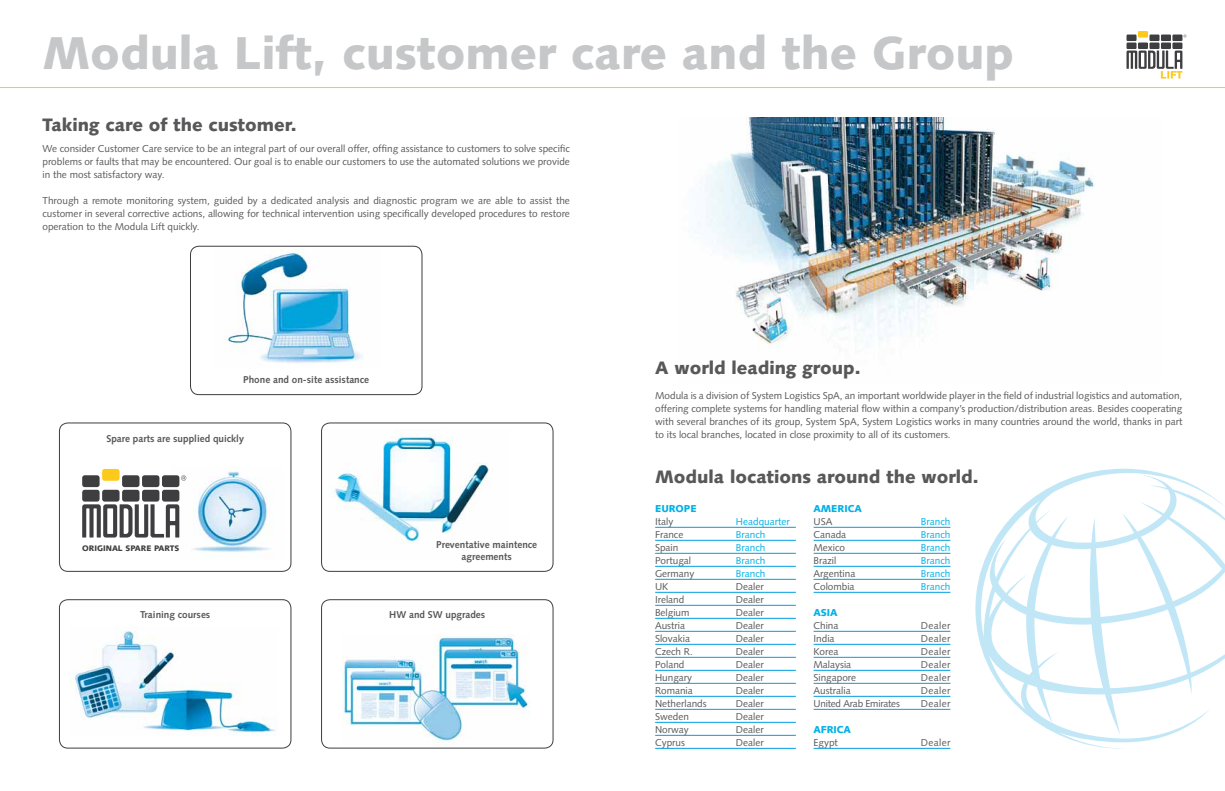
<style>
.page{position:relative;width:1225px;height:791px;background:#fff}
.page>*{position:absolute;margin:0;border:0;box-sizing:border-box;transform-origin:0 0}
.t1{font:900 46px "Syntax";color:#c6c7c8}
.t2{font:900 18px "Syntax";color:#58585a}
.t3{font:10px/13px "Syntax";color:#58585a;text-align:justify}
.t4{font:10px/13px "Syntax";color:#00b0e6}
.t5{font:900 10px "Syntax";color:#00b0e6}
.t6{font:700 9.9px/11.9px "Syntax";color:#58585a;text-align:center}
.t7{font:900 8px "Syntax";color:#3e3d40}
</style>
<div class="page">
<hr style="left:0;top:87px;width:612px;height:1px;background:#fdca1b">
<hr style="left:612px;top:87px;width:613px;height:1px;background:#fdca1b">
<div style="left:1126px;top:35px;width:10px;height:6px;background:#3e3d40"></div>
<div style="left:1138px;top:31px;width:10px;height:7px;background:#fdca1b"></div>
<div style="left:1149px;top:35px;width:10px;height:6px;background:#3e3d40"></div>
<div style="left:1161px;top:35px;width:10px;height:6px;background:#3e3d40"></div>
<div style="left:1172px;top:35px;width:10px;height:6px;background:#3e3d40"></div>
<div style="left:1126px;top:43px;width:10px;height:6px;background:#3e3d40"></div>
<div style="left:1138px;top:43px;width:10px;height:6px;background:#3e3d40"></div>
<div style="left:1149px;top:43px;width:10px;height:6px;background:#3e3d40"></div>
<div style="left:1161px;top:43px;width:10px;height:6px;background:#3e3d40"></div>
<div style="left:1172px;top:43px;width:10px;height:6px;background:#3e3d40"></div>
<svg style="left:1126px;top:51px;width:56px;height:28px"></svg>
<img style="left:698px;top:117px;width:396px;height:229px">
<div style="left:190px;top:246px;width:232px;height:149px;border:1px solid #3e3d40;border-radius:8px"></div>
<div style="left:59px;top:423px;width:232px;height:149px;border:1px solid #3e3d40;border-radius:8px"></div>
<div style="left:321px;top:423px;width:232px;height:149px;border:1px solid #3e3d40;border-radius:8px"></div>
<div style="left:59px;top:599px;width:232px;height:149px;border:1px solid #3e3d40;border-radius:8px"></div>
<div style="left:321px;top:599px;width:232px;height:149px;border:1px solid #3e3d40;border-radius:8px"></div>
<img style="left:224px;top:249px;width:139px;height:115px">
<img style="left:333px;top:431px;width:156px;height:113px">
<img style="left:71px;top:627px;width:205px;height:108px">
<img style="left:343px;top:636px;width:186px;height:105px">
<img style="left:175px;top:467px;width:98px;height:85px">
<svg style="left:82px;top:469px;width:104px;height:68px"></svg>
<svg style="left:975px;top:469px;width:250px;height:280px"></svg>
<hr style="left:655px;top:527px;width:141px;height:1px;background:#009ee0">
<hr style="left:655px;top:540px;width:141px;height:1px;background:#009ee0">
<hr style="left:655px;top:553px;width:141px;height:1px;background:#009ee0">
<hr style="left:655px;top:566px;width:141px;height:1px;background:#009ee0">
<hr style="left:655px;top:579px;width:141px;height:1px;background:#009ee0">
<hr style="left:655px;top:592px;width:141px;height:1px;background:#009ee0">
<hr style="left:655px;top:605px;width:141px;height:1px;background:#009ee0">
<hr style="left:655px;top:618px;width:141px;height:1px;background:#009ee0">
<hr style="left:655px;top:631px;width:141px;height:1px;background:#009ee0">
<hr style="left:655px;top:644px;width:141px;height:1px;background:#009ee0">
<hr style="left:655px;top:657px;width:141px;height:1px;background:#009ee0">
<hr style="left:655px;top:670px;width:141px;height:1px;background:#009ee0">
<hr style="left:655px;top:683px;width:141px;height:1px;background:#009ee0">
<hr style="left:655px;top:696px;width:141px;height:1px;background:#009ee0">
<hr style="left:655px;top:709px;width:141px;height:1px;background:#009ee0">
<hr style="left:655px;top:722px;width:141px;height:1px;background:#009ee0">
<hr style="left:655px;top:735px;width:141px;height:1px;background:#009ee0">
<hr style="left:655px;top:748px;width:141px;height:1px;background:#009ee0">
<hr style="left:813px;top:527px;width:137px;height:1px;background:#009ee0">
<hr style="left:813px;top:540px;width:137px;height:1px;background:#009ee0">
<hr style="left:813px;top:553px;width:137px;height:1px;background:#009ee0">
<hr style="left:813px;top:566px;width:137px;height:1px;background:#009ee0">
<hr style="left:813px;top:579px;width:137px;height:1px;background:#009ee0">
<hr style="left:813px;top:592px;width:137px;height:1px;background:#009ee0">
<hr style="left:813px;top:631px;width:137px;height:1px;background:#009ee0">
<hr style="left:813px;top:644px;width:137px;height:1px;background:#009ee0">
<hr style="left:813px;top:657px;width:137px;height:1px;background:#009ee0">
<hr style="left:813px;top:670px;width:137px;height:1px;background:#009ee0">
<hr style="left:813px;top:683px;width:137px;height:1px;background:#009ee0">
<hr style="left:813px;top:696px;width:137px;height:1px;background:#009ee0">
<hr style="left:813px;top:709px;width:137px;height:1px;background:#009ee0">
<hr style="left:813px;top:748px;width:137px;height:1px;background:#009ee0">
<h1 class="t1" style="left:43px;top:26px;width:973px">Modula Lift, customer care and the Group</h1>
<h2 class="t2" style="left:43px;top:114px;width:256px">Taking care of the customer.</h2>
<p class="t3" style="left:43px;top:142px;width:529px">We consider Customer Care service to be an integral part of our overall offer, offing assistance to customers to solve specific problems or faults that may be encountered. Our goal is to enable our customers to use the automated solutions we provide in the most satisfactory way.</p>
<p class="t3" style="left:43px;top:194px;width:529px">Through a remote monitoring system, guided by a dedicated analysis and diagnostic program we are able to assist the customer in several corrective actions, allowing for technical intervention using specifically developed procedures to restore operation to the Modula Lift quickly.</p>
<p class="t6" style="left:243px;top:373px;width:127px">Phone and on-site assistance</p>
<p class="t6" style="left:106px;top:432px;width:139px">Spare parts are supplied quickly</p>
<p class="t7" style="left:82px;top:544px;width:99px">ORIGINAL SPARE PARTS</p>
<p class="t6" style="left:436px;top:539px;width:103px">Preventative maintence agreements</p>
<p class="t6" style="left:140px;top:609px;width:72px">Training courses</p>
<p class="t6" style="left:389px;top:609px;width:98px">HW and SW upgrades</p>
<h2 class="t2" style="left:655px;top:357px;width:207px">A world leading group.</h2>
<p class="t3" style="left:655px;top:389px;width:529px">Modula is a division of System Logistics SpA, an important worldwide player in the field of industrial logistics and automation, offering complete systems for handling material flow within a company’s production/distribution areas. Besides cooperating with several branches of its group, System SpA, System Logistics works in many countries around the world, thanks in part to its local branches, located in close proximity to all of its customers.</p>
<h2 class="t2" style="left:655px;top:466px;width:325px">Modula locations around the world.</h2>
<p class="t5" style="left:655px;top:503px;width:43px">EUROPE</p>
<p class="t3" style="left:655px;top:515px;width:53px;text-align:left">Italy<br>France<br>Spain<br>Portugal<br>Germany<br>UK<br>Ireland<br>Belgium<br>Austria<br>Slovakia<br>Czech R.<br>Poland<br>Hungary<br>Romania<br>Netherlands<br>Sweden<br>Norway<br>Cyprus</p>
<p class="t4" style="left:736px;top:515px;width:55px">Headquarter<br>Branch<br>Branch<br>Branch<br>Branch</p>
<p class="t5" style="left:813px;top:503px;width:50px">AMERICA</p>
<p class="t3" style="left:813px;top:515px;width:43px;text-align:left">USA<br>Canada<br>Mexico<br>Brazil<br>Argentina<br>Colombia</p>
<p class="t5" style="left:813px;top:607px;width:26px">ASIA</p>
<p class="t3" style="left:813px;top:619px;width:88px;text-align:left">China<br>India<br>Korea<br>Malaysia<br>Singapore<br>Australia<br>United Arab Emirates</p>
<p class="t5" style="left:813px;top:724px;width:39px">AFRICA</p>
<p class="t3" style="left:813px;top:736px;width:26px">Egypt</p>
<p class="t4" style="left:921px;top:515px;width:31px;text-align:justify">Branch Branch Branch Branch Branch Branch</p>
<p class="t3" style="left:921px;top:619px;width:31px">Dealer Dealer Dealer Dealer Dealer Dealer Dealer</p>
<p class="t3" style="left:921px;top:736px;width:31px">Dealer</p>
<p class="t3" style="left:736px;top:580px;width:29px">Dealer Dealer Dealer Dealer Dealer Dealer Dealer Dealer Dealer Dealer Dealer Dealer Dealer</p>
</div>
